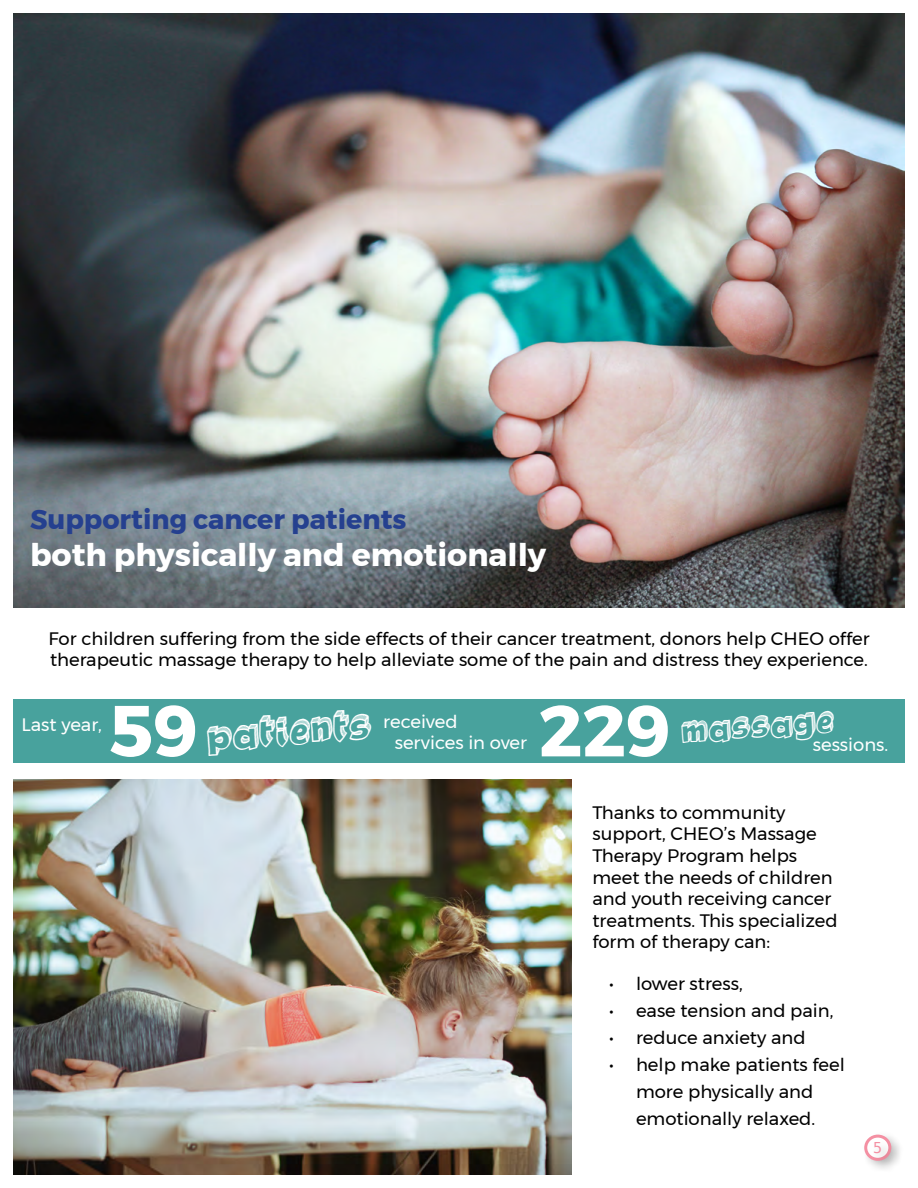
<style>
.page{position:relative;width:918px;height:1188px;background:#fff}
.page>*{position:absolute;margin:0;border:0;box-sizing:border-box;transform-origin:0 0}
.t1{font:700 72px "Gontserrat";color:#fff}
.t2{font:700 31.5px "Gontserrat";color:#fff}
.t3{font:700 27px "Gontserrat";color:#25408f}
.t4{font:21px "Jackpot";color:#fff}
.t5{font:18px/21.6px "Gontserrat";color:#000}
.t6{font:18px "Gontserrat";color:#fff}
.t7{font:18px "Jackpot";color:#fff}
.t8{font:15px "Menlo";color:#f490a3}
</style>
<div class="page">
<img style="left:13px;top:14px;width:891px;height:593px">
<img style="left:14px;top:780px;width:557px;height:394px">
<div style="left:14px;top:700px;width:891px;height:63px;background:#48a29d"></div>
<div style="left:861px;top:1131px;width:44px;height:42px;background:#000;opacity:.25"></div>
<svg style="left:866px;top:1136px;width:24px;height:23px"></svg>
<div style="left:864px;top:1135px;width:27px;height:26px;border:3px solid #f490a3;border-radius:50%"></div>
<div style="left:871px;top:1139px;width:23px;height:27px;background:#000;opacity:.25"></div>
<h3 class="t3" style="left:30px;top:497px;width:378px">Supporting cancer patients</h3>
<h2 class="t2" style="left:30px;top:530px;width:518px">both physically and emotionally</h2>
<p class="t5" style="left:48px;top:627px;width:823px">For children suffering from the side effects of their cancer treatment, donors help CHEO offer therapeutic massage therapy to help alleviate some of the pain and distress they experience.</p>
<h1 class="t1" style="left:108px;top:673px;width:92px">59</h1>
<h1 class="t1" style="left:539px;top:673px;width:134px">229</h1>
<p class="t4" style="left:207px;top:727px;width:166px;rotate:-4deg">patients</p>
<p class="t7" style="left:681px;top:723px;width:155px;rotate:-4deg">massage</p>
<p class="t6" style="left:383px;top:708px;width:76px">received</p>
<p class="t6" style="left:21px;top:711px;width:82px">Last year,</p>
<p class="t6" style="left:395px;top:729px;width:134px">services in over</p>
<p class="t6" style="left:813px;top:731px;width:77px">sessions.</p>
<p class="t5" style="left:592px;top:801px;width:247px">Thanks to community support, CHEO’s Massage<br>Therapy Program helps meet the needs of children and youth receiving cancer treatments. This specialized form of therapy can:</p>
<p class="t5" style="left:609px;top:973px;width:135px">• lower stress,</p>
<p class="t5" style="left:609px;top:1000px;width:226px">• ease tension and pain,</p>
<p class="t5" style="left:609px;top:1027px;width:198px">• reduce anxiety and</p>
<p class="t5" style="left:609px;top:1051px;width:237px;line-height:27px;text-align:center">• help make patients feel more physically and emotionally relaxed.</p>
<p class="t8" style="left:873px;top:1137px;width:11px">5</p>
</div>
